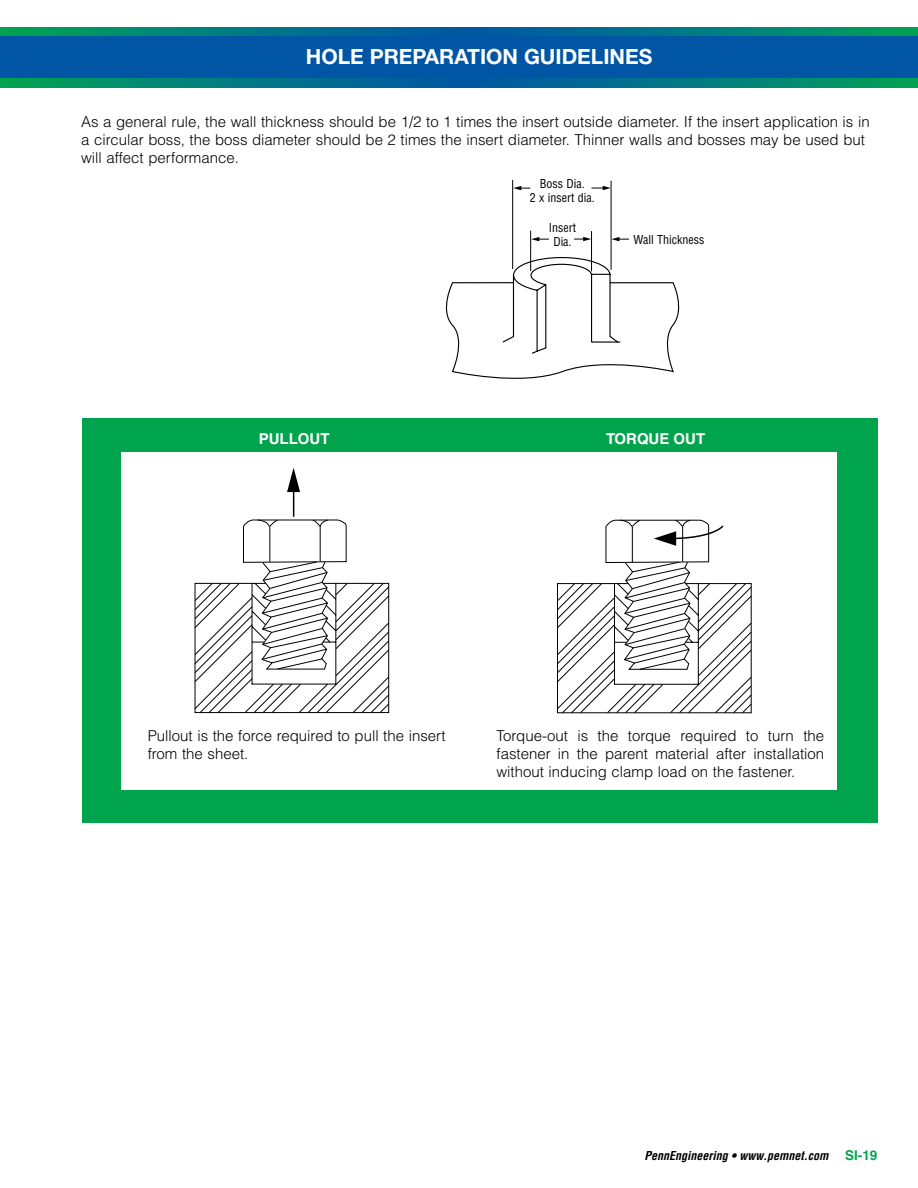
<style>
.page{position:relative;width:918px;height:1188px;background:#fff}
.page>*{position:absolute;margin:0;border:0;box-sizing:border-box;transform-origin:0 0}
.t1{font:700 21px "Helvetica Neue";color:#fff}
.t2{font:300 15px/18px "Helvetica";color:#000}
.t3{font:700 15px "Helvetica";color:#fff}
.t4{font:condensed 12px/14.4px "Helvetica";color:#000;text-align:center}
.t5{font:italic 700 condensed 12px "Helvetica";color:#000}
.s1{font-style:normal;font-stretch:normal;font-size:13.5px;color:#00a44d}
</style>
<div class="page">
<svg style="left:445px;top:256px;width:235px;height:123px"></svg>
<hr style="left:512px;top:180px;width:1px;height:89px;background:#000">
<hr style="left:611px;top:181px;width:1px;height:89px;background:#000">
<svg style="left:591px;top:186px;width:20px;height:4px"></svg>
<svg style="left:513px;top:186px;width:17px;height:4px"></svg>
<hr style="left:530px;top:231px;width:1px;height:40px;background:#000">
<hr style="left:591px;top:231px;width:1px;height:40px;background:#000">
<svg style="left:574px;top:237px;width:17px;height:4px"></svg>
<svg style="left:531px;top:237px;width:18px;height:4px"></svg>
<svg style="left:611px;top:237px;width:18px;height:4px"></svg>
<svg style="left:1px;top:27px;width:917px;height:60px;background:#007b7f"></svg>
<hr style="left:0;top:27px;width:1px;height:60px;background:#00a44d">
<div style="left:0;top:36px;width:918px;height:42px;background:#0055a4"></div>
<div style="left:82px;top:418px;width:796px;height:406px;background:#00a44d"></div>
<div style="left:122px;top:452px;width:715px;height:338px;background:#fff"></div>
<svg style="left:194px;top:468px;width:195px;height:245px"></svg>
<svg style="left:557px;top:519px;width:195px;height:195px"></svg>
<h1 class="t1" style="left:306px;top:43px;width:348px">HOLE PREPARATION GUIDELINES</h1>
<p class="t2" style="left:81px;top:112px;width:790px">As a general rule, the wall thickness should be 1/2 to 1 times the insert outside diameter. If the insert application is in a circular boss, the boss diameter should be 2 times the insert diameter. Thinner walls and bosses may be used but will affect performance.</p>
<p class="t4" style="left:530px;top:176px;width:66px">Boss Dia.<br>2 x insert dia.</p>
<p class="t4" style="left:549px;top:220px;width:29px">Insert<br>Dia.</p>
<p class="t4" style="left:633px;top:232px;width:73px">Wall Thickness</p>
<p class="t3" style="left:259px;top:429px;width:72px">PULLOUT</p>
<p class="t3" style="left:606px;top:429px;width:101px">TORQUE OUT</p>
<p class="t2" style="left:148px;top:726px;width:299px">Pullout is the force required to pull the insert from the sheet.</p>
<p class="t2" style="left:496px;top:726px;width:329px;text-align:justify">Torque-out is the torque required to turn the fastener in the parent material after installation without inducing clamp load on the fastener.</p>
<p class="t5" style="left:644px;top:1149px;width:235px">PennEngineering • www.pemnet.com <span class="s1">SI-19</span></p>
</div>
